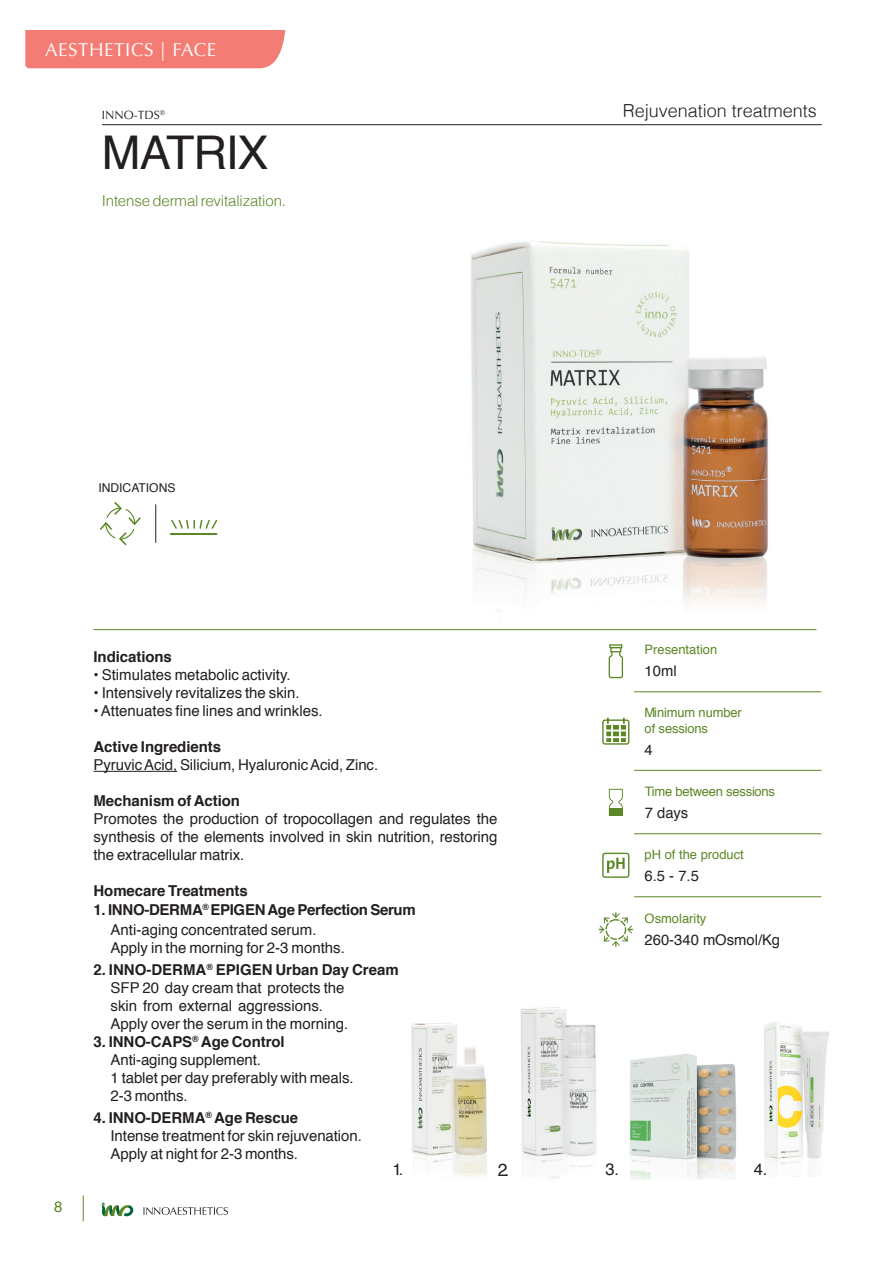
<style>
.page{position:relative;width:893px;height:1263px;background:#fff}
.page>*{position:absolute;margin:0;border:0;box-sizing:border-box;transform-origin:0 0}
.ficha_Nombre_product{font:46.5px "Helvetica";letter-spacing:-.025em;color:#231f20}
.t1{font:18.75px "Optima";letter-spacing:.03em;color:#fff}
.t2{font:300 18px "Helvetica";color:#231f20}
.t3{font:17.55px "Helvetica";color:#231f20}
.t4{font:16.5px "Helvetica";color:#231f20}
.Ficha_descripcion_pr{font:15px/18px "Helvetica";color:#231f20}
.Ficha_descripcion_pr-2{font:700 15px "Helvetica";letter-spacing:-.005em;color:#231f20}
.ficha_texto_verde{font:300 15px "Helvetica";letter-spacing:-.01em;color:#5c8727}
.t5{font:15px "Helvetica";color:#5c8727}
.iconos_datos{font:14.85px "Helvetica";color:#231f20}
.iconos_leyenda{font:13.05px "Helvetica";letter-spacing:-.02em;color:#5c8727}
.iconos_leyenda-2{font:12.9px/15.6px "Helvetica";color:#5c8727}
.t6{font:12.15px "Helvetica";color:#231f20}
.ficha_grupo_producto{font:12px "Optima";color:#231f20}
</style>
<div class="page">
<img style="left:629px;top:1053px;width:107px;height:126px">
<img style="left:764px;top:1021px;width:65px;height:155px">
<img style="left:440px;top:241px;width:377px;height:390px">
<svg style="left:83px;top:1195px;width:1px;height:26px"></svg>
<svg style="left:102px;top:1202px;width:31px;height:14px"></svg>
<svg style="left:143px;top:1207px;width:85px;height:8px"></svg>
<hr style="left:94px;top:629px;width:722px;height:1px;background:#5c8727">
<hr style="left:102px;top:124px;width:720px;height:1px;background:#231f20">
<hr style="left:94px;top:771px;width:83px;height:1px;background:#231f20">
<hr style="left:634px;top:691px;width:187px;height:1px;background:#5c8727">
<hr style="left:634px;top:833px;width:187px;height:1px;background:#5c8727">
<hr style="left:634px;top:770px;width:187px;height:1px;background:#5c8727">
<hr style="left:634px;top:896px;width:187px;height:1px;background:#5c8727">
<svg style="left:608px;top:647px;width:15px;height:32px"></svg>
<svg style="left:610px;top:648px;width:11px;height:4px"></svg>
<svg style="left:609px;top:644px;width:13px;height:4px"></svg>
<div style="left:602px;top:719px;width:27px;height:26px;border:1px solid #5c8727;border-radius:2px"></div>
<svg style="left:604px;top:718px;width:22px;height:24px"></svg>
<svg style="left:609px;top:789px;width:14px;height:19px"></svg>
<div style="left:609px;top:808px;width:14px;height:7px;background:#5c8727"></div>
<div style="left:602px;top:853px;width:27px;height:25px;border:1px solid #5c8727;border-radius:2px"></div>
<svg style="left:607px;top:858px;width:18px;height:15px"></svg>
<svg style="left:599px;top:912px;width:34px;height:34px"></svg>
<svg style="left:100px;top:502px;width:41px;height:43px"></svg>
<hr style="left:155px;top:504px;width:1px;height:39px;background:#231f20">
<div style="left:25px;top:30px;width:261px;height:38px;background:#f37d74"></div>
<hr style="left:171px;top:533px;width:45px;height:2px;background:#5c8727">
<svg style="left:171px;top:519px;width:47px;height:10px"></svg>
<img style="left:411px;top:1023px;width:76px;height:154px">
<img style="left:520px;top:1007px;width:76px;height:172px">
<p class="t1" style="left:45px;top:38px;width:172px">AESTHETICS | FACE</p>
<p class="ficha_grupo_producto" style="left:102px;top:108px;width:65px">INNO-TDS<sup>®</sup></p>
<p class="ficha_Nombre_product" style="left:102px;top:117px;width:168px">MATRIX</p>
<p class="ficha_texto_verde" style="left:102px;top:188px;width:186px">Intense dermal revitalization.</p>
<p class="t6" style="left:98px;top:479px;width:79px">INDICATIONS</p>
<p class="t2" style="left:623px;top:95px;width:196px">Rejuvenation treatments</p>
<p class="t5" style="left:54px;top:1195px;width:10px">8</p>
<p class="Ficha_descripcion_pr-2" style="left:94px;top:645px;width:80px">Indications</p>
<p class="Ficha_descripcion_pr" style="left:94px;top:666px;width:199px">• Stimulates metabolic activity.</p>
<p class="Ficha_descripcion_pr" style="left:94px;top:684px;width:208px">• Intensively revitalizes the skin.</p>
<p class="Ficha_descripcion_pr" style="left:94px;top:702px;width:231px">• Attenuates fine lines and wrinkles.</p>
<p class="Ficha_descripcion_pr-2" style="left:94px;top:735px;width:129px">Active Ingredients</p>
<p class="Ficha_descripcion_pr" style="left:94px;top:756px;width:286px">Pyruvic Acid, Silicium, Hyaluronic Acid, Zinc.</p>
<p class="Ficha_descripcion_pr-2" style="left:94px;top:789px;width:148px">Mechanism of Action</p>
<p class="Ficha_descripcion_pr" style="left:94px;top:810px;width:405px;text-align:justify">Promotes the production of tropocollagen and regulates the synthesis of the elements involved in skin nutrition, restoring the extracellular matrix.</p>
<p class="Ficha_descripcion_pr-2" style="left:94px;top:879px;width:156px">Homecare Treatments</p>
<p class="Ficha_descripcion_pr-2" style="left:94px;top:898px;width:324px">1. INNO-DERMA<sup>®</sup> EPIGEN Age Perfection Serum</p>
<p class="Ficha_descripcion_pr" style="left:111px;top:921px;width:236px">Anti-aging concentrated serum.<br>Apply in the morning for 2-3 months.</p>
<p class="Ficha_descripcion_pr-2" style="left:94px;top:957px;width:307px">2. INNO-DERMA<sup>®</sup> EPIGEN Urban Day Cream</p>
<p class="Ficha_descripcion_pr" style="left:111px;top:979px;width:236px">SFP 20 day cream that protects the skin from external aggressions.</p>
<p class="Ficha_descripcion_pr" style="left:111px;top:1015px;width:239px">Apply over the serum in the morning.</p>
<p class="Ficha_descripcion_pr-2" style="left:94px;top:1029px;width:193px">3. INNO-CAPS<sup>®</sup> Age Control</p>
<p class="Ficha_descripcion_pr" style="left:111px;top:1051px;width:152px">Anti-aging supplement.</p>
<p class="Ficha_descripcion_pr" style="left:111px;top:1069px;width:245px">1 tablet per day preferably with meals.</p>
<p class="Ficha_descripcion_pr" style="left:111px;top:1087px;width:79px">2-3 months.</p>
<p class="Ficha_descripcion_pr-2" style="left:94px;top:1106px;width:206px">4. INNO-DERMA<sup>®</sup> Age Rescue</p>
<p class="Ficha_descripcion_pr" style="left:111px;top:1127px;width:253px">Intense treatment for skin rejuvenation.</p>
<p class="Ficha_descripcion_pr" style="left:111px;top:1145px;width:189px">Apply at night for 2-3 months.</p>
<p class="t4" style="left:393px;top:1156px;width:12px">1.</p>
<p class="t3" style="left:498px;top:1156px;width:13px">2.</p>
<p class="t4" style="left:606px;top:1156px;width:15px">3.</p>
<p class="iconos_leyenda-2" style="left:645px;top:642px;width:74px">Presentation</p>
<p class="iconos_datos" style="left:645px;top:659px;width:34px">10ml</p>
<p class="iconos_leyenda-2" style="left:645px;top:705px;width:99px">Minimum number of sessions</p>
<p class="iconos_datos" style="left:645px;top:738px;width:10px">4</p>
<p class="iconos_leyenda" style="left:645px;top:781px;width:132px">Time between sessions</p>
<p class="iconos_datos" style="left:645px;top:801px;width:45px">7 days</p>
<p class="iconos_leyenda-2" style="left:645px;top:847px;width:101px">pH of the product</p>
<p class="iconos_datos" style="left:645px;top:864px;width:56px">6.5 - 7.5</p>
<p class="iconos_leyenda-2" style="left:645px;top:911px;width:63px">Osmolarity</p>
<p class="iconos_datos" style="left:645px;top:929px;width:137px">260-340 mOsmol/Kg</p>
<p class="t4" style="left:754px;top:1156px;width:15px">4.</p>
</div>
